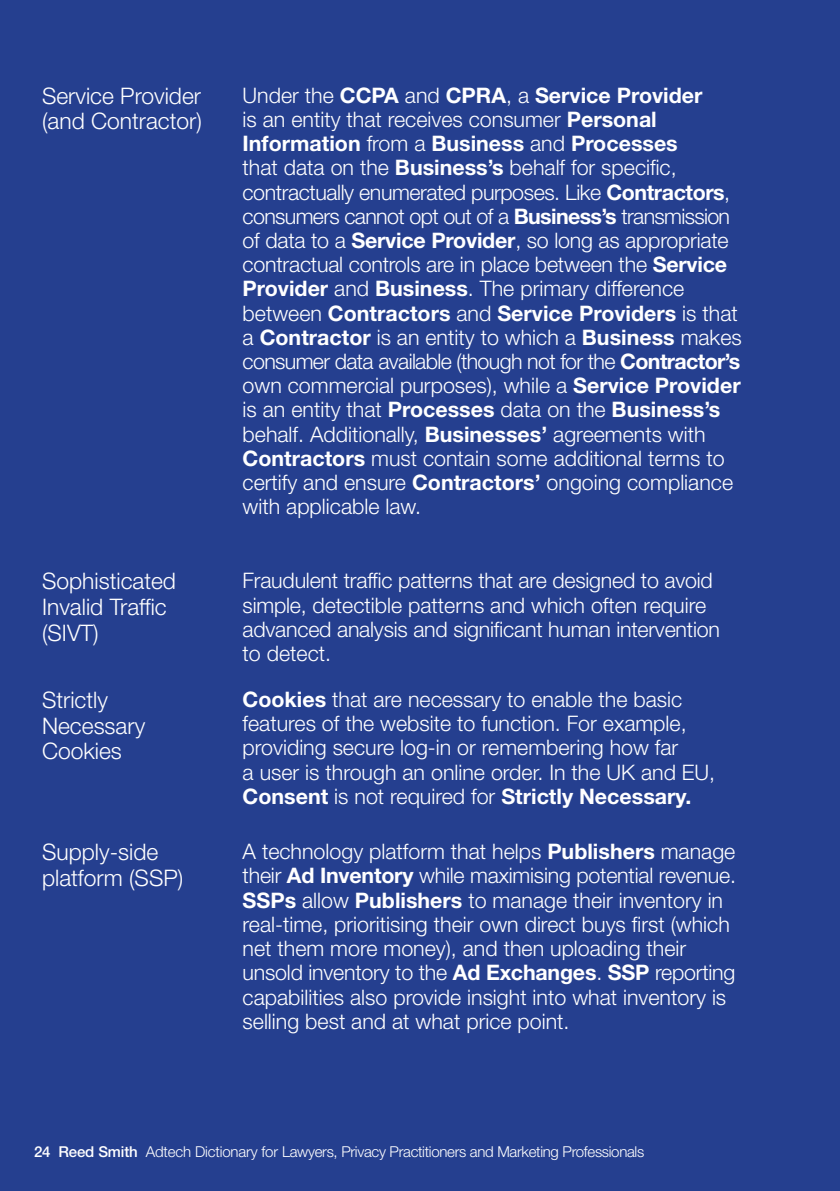
<style>
.page{position:relative;width:840px;height:1191px;background:#fff}
.page>*{position:absolute;margin:0;border:0;box-sizing:border-box;transform-origin:0 0}
.t1{font:300 22.8px/25.6px "Helvetica Neue LT Std";color:#fff}
.t2{font:300 21.4px/24.2px "Helvetica Neue LT Std";color:#fff}
.t3{font:300 15px "Helvetica Neue LT Std";letter-spacing:-.02em;color:#fff}
.s1{font-weight:700}
.s2{font-weight:700;color:#253f8f}
.s3{font-weight:500}
</style>
<div class="page">
<div style="left:0;top:0;width:839px;height:1191px;background:#253f8f"></div>
<p class="t1" style="left:42px;top:82px;width:161px">Service Provider (and Contractor)</p>
<p class="t2" style="left:242px;top:83px;width:500px">Under the <span class="s1">CCPA</span> and <span class="s1">CPRA</span>, a <span class="s1">Service Provider<br></span>is an entity that receives consumer <span class="s1">Personal Information</span> from a <span class="s1">Business</span> and <span class="s1">Processes<br></span>that data on the <span class="s1">Business’s</span> behalf for specific, contractually enumerated purposes. Like <span class="s1">Contractors</span>, consumers cannot opt out of a <span class="s1">Business’s</span> transmission of data to a <span class="s1">Service Provider</span>, so long as appropriate contractual controls are in place between the <span class="s1">Service Provider</span> and <span class="s1">Business</span>. The primary difference between <span class="s1">Contractors</span> and <span class="s1">Service Providers</span> is that a <span class="s1">Contractor</span> is an entity to which a <span class="s1">Business</span> makes consumer data available (though not for the <span class="s1">Contractor’s </span>own commercial purposes), while a <span class="s1">Service Provider </span>is an entity that <span class="s1">Processes</span> data on the <span class="s1">Business’s </span>behalf. Additionally, <span class="s1">Businesses’</span> agreements with <span class="s1">Contractors</span> must contain some additional terms to certify and ensure <span class="s1">Contractors’</span> ongoing compliance with applicable law.</p>
<p class="t1" style="left:42px;top:568px;width:135px">Sophisticated<br>Invalid Traffic (SIVT)</p>
<p class="t2" style="left:242px;top:568px;width:478px">Fraudulent traffic patterns that are designed to avoid simple, detectible patterns and which often require advanced analysis and significant human intervention to detect.</p>
<p class="t1" style="left:42px;top:686px;width:105px">Strictly<br>Necessary<br>Cookies</p>
<p class="t2" style="left:242px;top:687px;width:493px"><span class="s1">Cookies</span> that are necessary to enable the basic features of the website to function. For example, providing secure log-in or remembering how far<br>a user is through an online order. In the UK and EU, <span class="s1">Consent</span> is not required for <span class="s1">Strictly Necessary.</span><span class="s2">sary</span></p>
<p class="t1" style="left:42px;top:839px;width:143px">Supply-side platform (SSP)</p>
<p class="t2" style="left:242px;top:839px;width:494px">A technology platform that helps <span class="s1">Publishers</span> manage their <span class="s1">Ad Inventory</span> while maximising potential revenue.<br><span class="s1">SSPs</span> allow <span class="s1">Publishers</span> to manage their inventory in real-time, prioritising their own direct buys first (which net them more money), and then uploading their unsold inventory to the <span class="s1">Ad Exchanges</span>. <span class="s1">SSP</span> reporting capabilities also provide insight into what inventory is selling best and at what price point.</p>
<p class="t3" style="left:34px;top:1142px;width:611px"><span class="s3">24 Reed Smith</span> Adtech Dictionary for Lawyers, Privacy Practitioners and Marketing Professionals</p>
</div>
